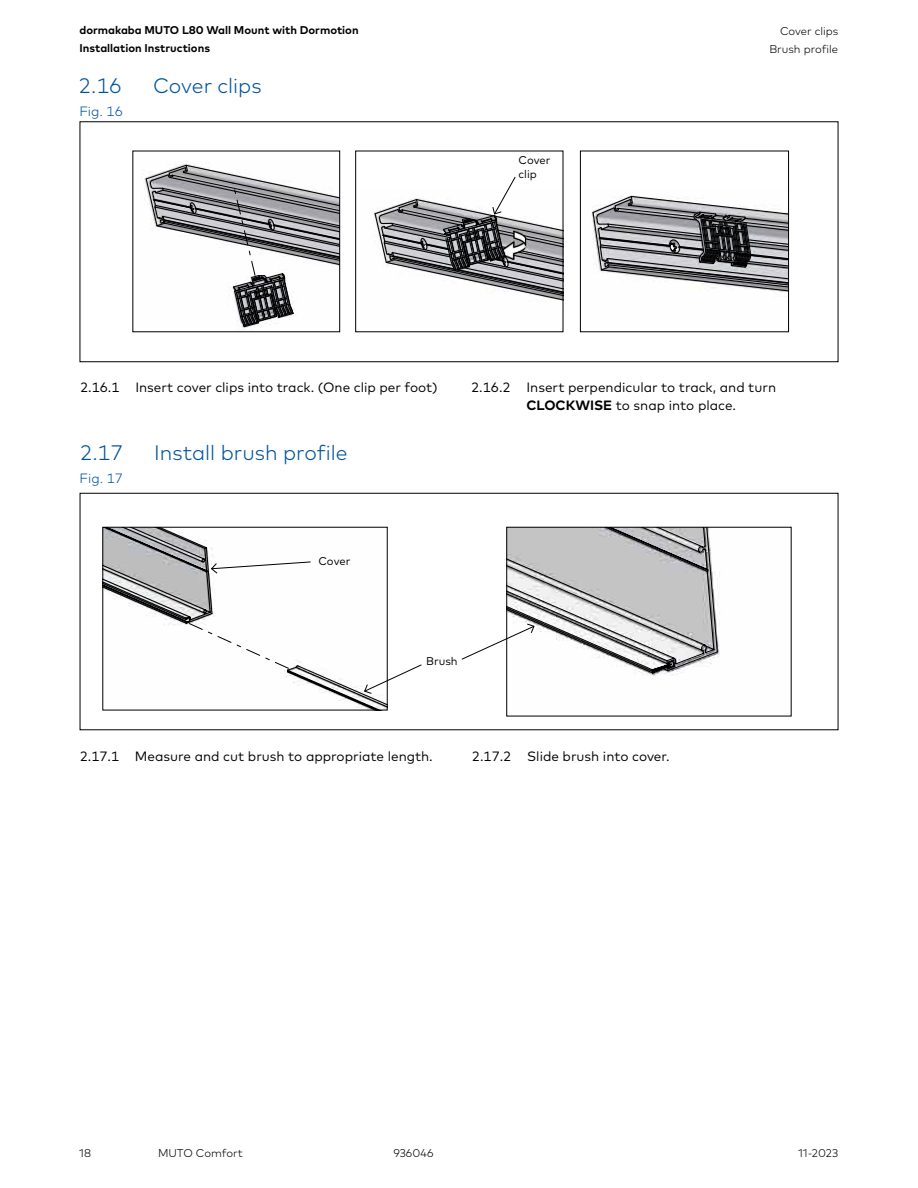
<style>
.page{position:relative;width:918px;height:1188px;background:#fff}
.page>*{position:absolute;margin:0;border:0;box-sizing:border-box;transform-origin:0 0}
.t1{font:300 21px "Mark Pro";color:#00529c}
.t2{font:13.5px/18px "Mark Pro";color:#000}
.t3{font:300 13.5px "Mark Pro";color:#00529c}
.t4{font:700 11.25px/18px "Mark Pro";color:#000}
.t5{font:300 11.25px/18px "Mark Pro";color:#000;text-align:right}
.t6{font:11.25px/13.5px "Mark Pro";color:#000}
.s1{font-weight:700}
</style>
<div class="page">
<div style="left:80px;top:493px;width:758px;height:237px;border:1px solid #000"></div>
<svg style="left:105px;top:529px;width:280px;height:179px"></svg>
<svg style="left:184px;top:621px;width:106px;height:48px"></svg>
<svg style="left:210px;top:561px;width:101px;height:13px"></svg>
<svg style="left:364px;top:664px;width:58px;height:30px"></svg>
<svg style="left:461px;top:527px;width:257px;height:147px"></svg>
<svg style="left:592px;top:195px;width:195px;height:98px"></svg>
<div style="left:580px;top:151px;width:209px;height:181px;border:1px solid #000"></div>
<div style="left:355px;top:151px;width:208px;height:181px;border:1px solid #000"></div>
<svg style="left:145px;top:165px;width:195px;height:167px"></svg>
<svg style="left:374px;top:176px;width:189px;height:156px"></svg>
<p class="t4" style="left:80px;top:20px;width:281px">dormakaba MUTO L80 Wall Mount with Dormotion<br>Installation Instructions</p>
<h1 class="t1" style="left:79px;top:70px;width:45px">2.16</h1>
<h1 class="t1" style="left:153px;top:70px;width:110px">Cover clips</h1>
<p class="t3" style="left:79px;top:101px;width:45px">Fig. 16</p>
<p class="t6" style="left:519px;top:153px;width:33px">Cover clip</p>
<p class="t5" style="left:769px;top:21px;width:70px">Cover clips<br>Brush profile</p>
<p class="t2" style="left:80px;top:377px;width:359px">2.16.1 Insert cover clips into track. (One clip per foot)</p>
<p class="t2" style="left:526px;top:377px;width:251px;text-indent:-55px">2.16.2 Insert perpendicular to track, and turn<br><span class="s1">CLOCKWISE</span> to snap into place.</p>
<h1 class="t1" style="left:80px;top:437px;width:45px">2.17</h1>
<h1 class="t1" style="left:154px;top:437px;width:195px">Install brush profile</h1>
<p class="t3" style="left:80px;top:468px;width:45px">Fig. 17</p>
<p class="t6" style="left:318px;top:554px;width:33px">Cover</p>
<p class="t6" style="left:426px;top:653px;width:33px">Brush</p>
<p class="t2" style="left:80px;top:746px;width:355px">2.17.1 Measure and cut brush to appropriate length.</p>
<p class="t2" style="left:472px;top:746px;width:199px">2.17.2 Slide brush into cover.</p>
<p class="t5" style="left:79px;top:1144px;width:13px">18</p>
<p class="t5" style="left:158px;top:1143px;width:87px">MUTO Comfort</p>
<p class="t5" style="left:393px;top:1143px;width:42px">936046</p>
<p class="t5" style="left:798px;top:1143px;width:42px">11-2023</p>
</div>
